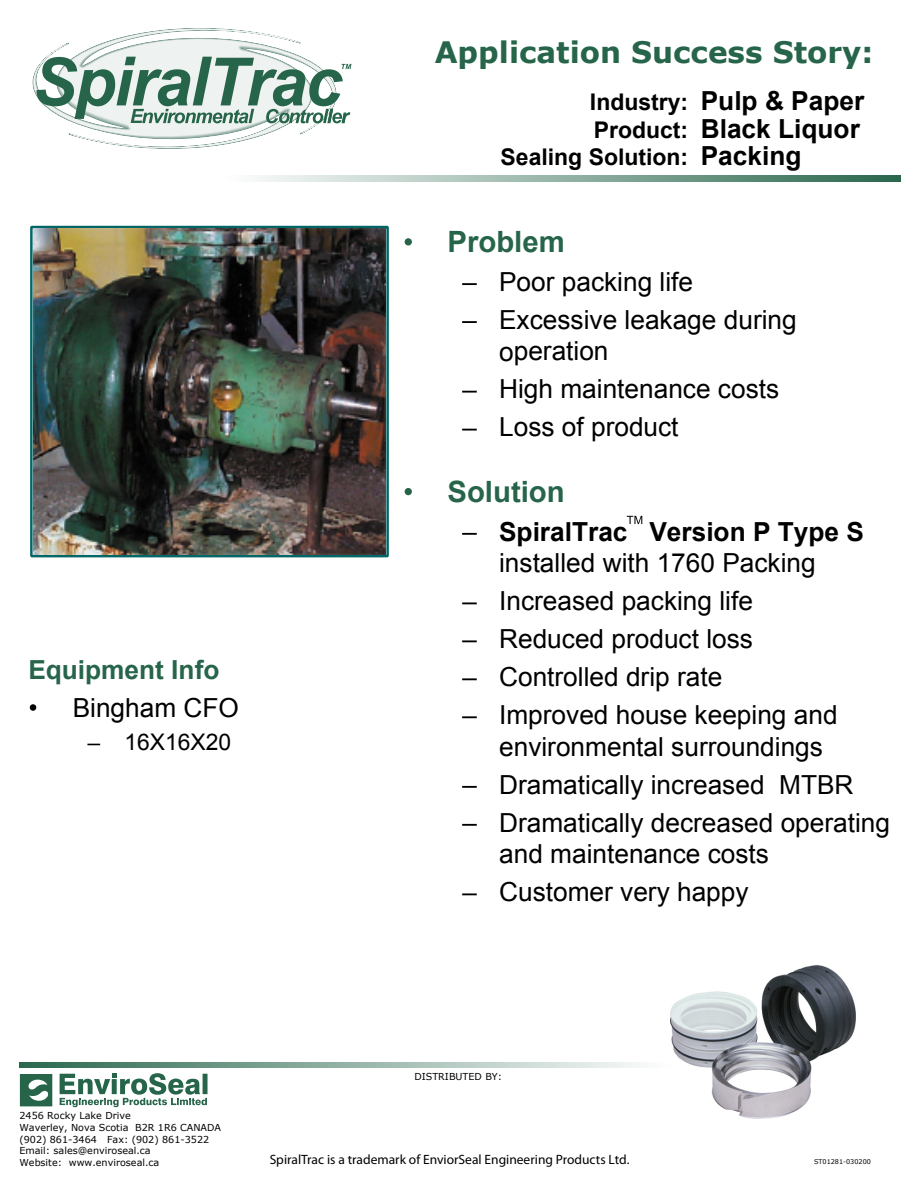
<style>
.page{position:relative;width:918px;height:1188px;background:#fff}
.page>*{position:absolute;margin:0;border:0;box-sizing:border-box;transform-origin:0 0}
.t1{font:700 29.55px "Verdana";color:#27654b}
.t2{font:700 29.4px "Arial";color:#27654b}
.t3{font:26.25px/38px "Arial";color:#000}
.t4{font:700 26.25px/27.5px "Arial";color:#000}
.t5{font:700 26.25px "Arial";color:#27654b}
.t6{font:700 22.95px "Arial";color:#000}
.t7{font:22.8px "Arial";color:#000}
.t8{font:13.5px "Myriad Pro";color:#000}
.t9{font:9.6px/11.7px "Verdana";color:#000}
.t10{font:6.45px "Verdana";color:#000}
.s1{font-size:22.95px}
.s2{font-size:26.25px}
</style>
<div class="page">
<img style="left:670px;top:966px;width:185px;height:152px">
<svg style="left:405px;top:238px;width:7px;height:8px"></svg>
<svg style="left:462px;top:283px;width:15px;height:2px"></svg>
<svg style="left:462px;top:321px;width:15px;height:2px"></svg>
<svg style="left:462px;top:391px;width:15px;height:2px"></svg>
<svg style="left:462px;top:429px;width:15px;height:2px"></svg>
<svg style="left:405px;top:488px;width:7px;height:7px"></svg>
<svg style="left:462px;top:533px;width:15px;height:2px"></svg>
<svg style="left:462px;top:602px;width:15px;height:2px"></svg>
<svg style="left:462px;top:640px;width:15px;height:2px"></svg>
<svg style="left:462px;top:678px;width:15px;height:2px"></svg>
<svg style="left:462px;top:716px;width:15px;height:2px"></svg>
<svg style="left:462px;top:786px;width:15px;height:2px"></svg>
<svg style="left:462px;top:824px;width:15px;height:2px"></svg>
<svg style="left:462px;top:893px;width:15px;height:2px"></svg>
<svg style="left:30px;top:704px;width:6px;height:7px"></svg>
<svg style="left:87px;top:744px;width:13px;height:1px"></svg>
<div style="left:30px;top:226px;width:359px;height:331px;border:2px solid #066"></div>
<svg style="left:627px;top:516px;width:15px;height:8px"></svg>
<img style="left:33px;top:228px;width:353px;height:327px">
<svg style="left:20px;top:1063px;width:655px;height:5px;background:#94b3a6"></svg>
<svg style="left:256px;top:176px;width:645px;height:5px;background:#8eaea1"></svg>
<svg style="left:20px;top:1074px;width:32px;height:32px"></svg>
<svg style="left:60px;top:1073px;width:148px;height:34px"></svg>
<svg style="left:32px;top:28px;width:319px;height:121px"></svg>
<p class="t5" style="left:28px;top:652px;width:193px">Equipment Info</p>
<p class="t3" style="left:73px;top:689px;width:168px">Bingham CFO</p>
<p class="t7" style="left:124px;top:727px;width:108px">16X16X20</p>
<p class="t1" style="left:435px;top:33px;width:440px">Application Success Story:</p>
<p class="t4" style="left:590px;top:88px;width:276px"><span class="s1">Industry:</span> Pulp &amp; Paper<br><span class="s1">Product:</span> Black Liquor</p>
<p class="t6" style="left:501px;top:142px;width:302px">Sealing Solution: <span class="s2">Packing</span></p>
<p class="t2" style="left:447px;top:222px;width:119px">Problem</p>
<p class="t3" style="left:499px;top:263px;width:299px">Poor packing life<br>Excessive leakage during</p>
<p class="t3" style="left:499px;top:333px;width:282px">operation<br>High maintenance costs<br>Loss of product</p>
<p class="t2" style="left:447px;top:472px;width:119px">Solution</p>
<p class="t4" style="left:499px;top:519px;width:366px">SpiralTrac Version P Type S</p>
<p class="t3" style="left:499px;top:544px;width:340px">installed with 1760 Packing<br>Increased packing life<br>Reduced product loss<br>Controlled drip rate<br>Improved house keeping and</p>
<p class="t3" style="left:499px;top:728px;width:392px">environmental surroundings<br>Dramatically increased MTBR<br>Dramatically decreased operating</p>
<p class="t3" style="left:499px;top:835px;width:271px">and maintenance costs<br>Customer very happy</p>
<p class="t9" style="left:19px;top:1109px;width:203px">2456 Rocky Lake Drive<br>Waverley, Nova Scotia B2R 1R6 CANADA (902) 861-3464 Fax: (902) 861-3522<br>Email: sales@enviroseal.ca<br>Website: www.enviroseal.ca</p>
<p class="t9" style="left:414px;top:1070px;width:89px">DISTRIBUTED BY:</p>
<p class="t8" style="left:270px;top:1151px;width:361px">SpiralTrac is a trademark of EnviorSeal Engineering Products Ltd.</p>
<p class="t10" style="left:814px;top:1158px;width:58px">ST01281-030200</p>
</div>
